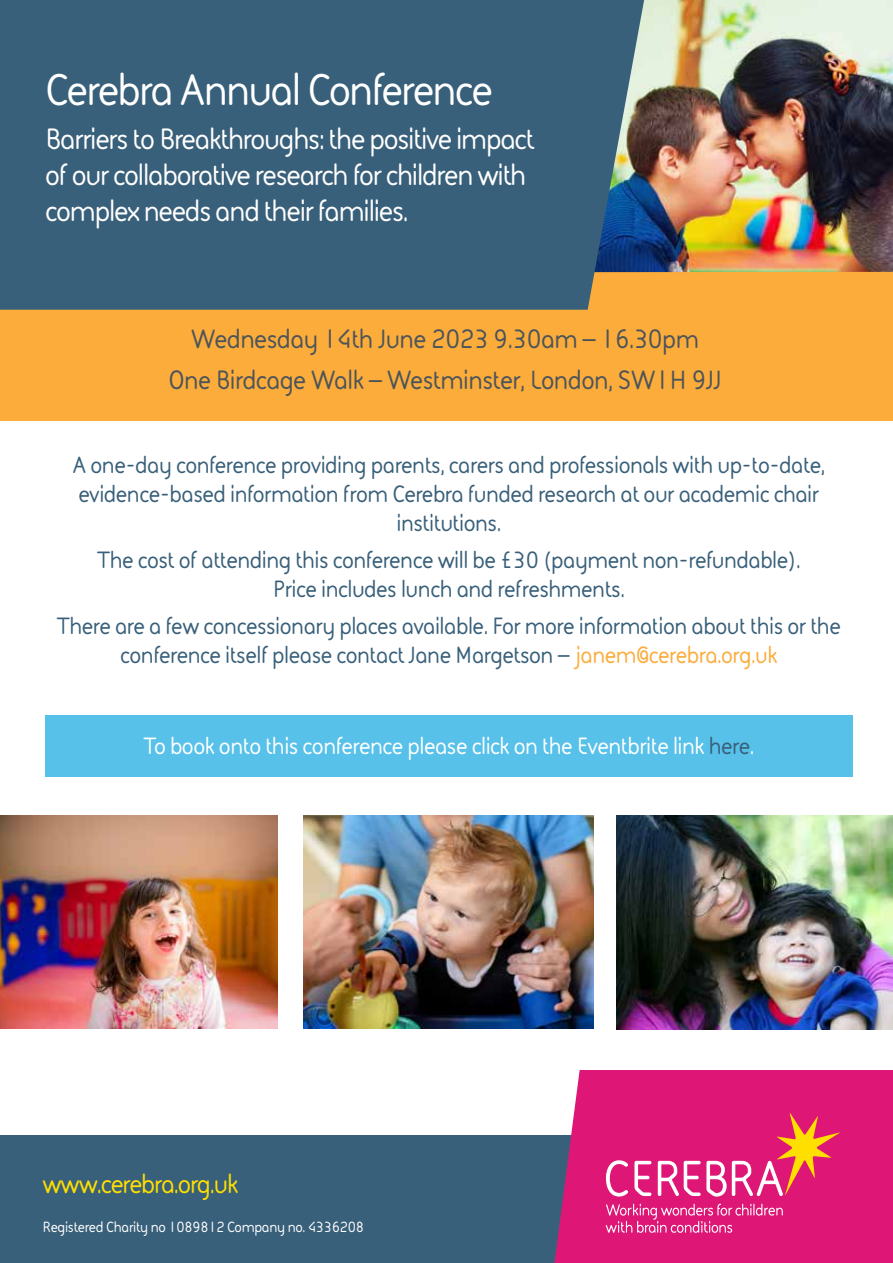
<style>
.page{position:relative;width:893px;height:1263px;background:#fff}
.page>*{position:absolute;margin:0;border:0;box-sizing:border-box;transform-origin:0 0}
.t1{font:700 45px "FS Sophie";letter-spacing:-.04em;color:#fff}
.t2{font:700 30px/36px "FS Sophie";letter-spacing:-.04em;color:#fff}
.t3{font:700 27px/41px "FS Sophie";letter-spacing:-.02em;color:#4b545a;text-align:center}
.t4{font:700 27px "FS Sophie";letter-spacing:-.04em;color:#fedf00}
.t5{font:700 24px/28.8px "FS Sophie";letter-spacing:-.02em;color:#39607a;text-align:center}
.t6{font:700 24px "FS Sophie";letter-spacing:-.02em;color:#fff}
.t7{font:700 15px "FS Sophie";letter-spacing:-.02em;color:#fff}
.s1{color:#fbac3b}
.s2{color:#39607a}
</style>
<div class="page">
<div style="left:0;top:147px;width:893px;height:274px;background:#fbac3b"></div>
<img style="left:644px;top:0;width:249px;height:272px">
<div style="left:0;top:0;width:644px;height:310px;background:#39607a"></div>
<div style="left:0;top:1135px;width:893px;height:128px;background:#39607a"></div>
<div style="left:45px;top:715px;width:808px;height:61px;background:#57c1e9"></div>
<div style="left:554px;top:1070px;width:339px;height:193px;background:#de1777"></div>
<svg style="left:606px;top:1204px;width:177px;height:29px;background:#e33f8e"></svg>
<svg style="left:606px;top:1160px;width:22px;height:36px"></svg>
<svg style="left:634px;top:1161px;width:17px;height:35px"></svg>
<svg style="left:658px;top:1112px;width:182px;height:84px;background:#e33e7a"></svg>
<img style="left:304px;top:815px;width:290px;height:214px">
<img style="left:0;top:815px;width:277px;height:214px">
<img style="left:617px;top:815px;width:276px;height:214px">
<h1 class="t1" style="left:45px;top:59px;width:449px">Cerebra Annual Conference</h1>
<p class="t2" style="left:45px;top:120px;width:491px">Barriers to Breakthroughs: the positive impact of our collaborative research for children with complex needs and their families.</p>
<p class="t3" style="left:168px;top:318px;width:555px">Wednesday 14th June 2023 9.30am – 16.30pm<br>One Birdcage Walk – Westminster, London, SW1H 9JJ</p>
<p class="t5" style="left:73px;top:450px;width:754px">A one-day conference providing parents, carers and professionals with up-to-date, evidence-based information from Cerebra funded research at our academic chair institutions.</p>
<p class="t5" style="left:97px;top:545px;width:705px">The cost of attending this conference will be £30 (payment non-refundable).<br>Price includes lunch and refreshments.</p>
<p class="t5" style="left:57px;top:611px;width:786px">There are a few concessionary places available. For more information about this or the conference itself please contact Jane Margetson – <span class="s1">janem@cerebra.org.uk</span></p>
<p class="t6" style="left:143px;top:730px;width:612px">To book onto this conference please click on the Eventbrite link <span class="s2">here</span>.</p>
<p class="t4" style="left:43px;top:1165px;width:197px">www.cerebra.org.uk</p>
<p class="t7" style="left:43px;top:1216px;width:323px">Registered Charity no 1089812 Company no. 4336208</p>
</div>
